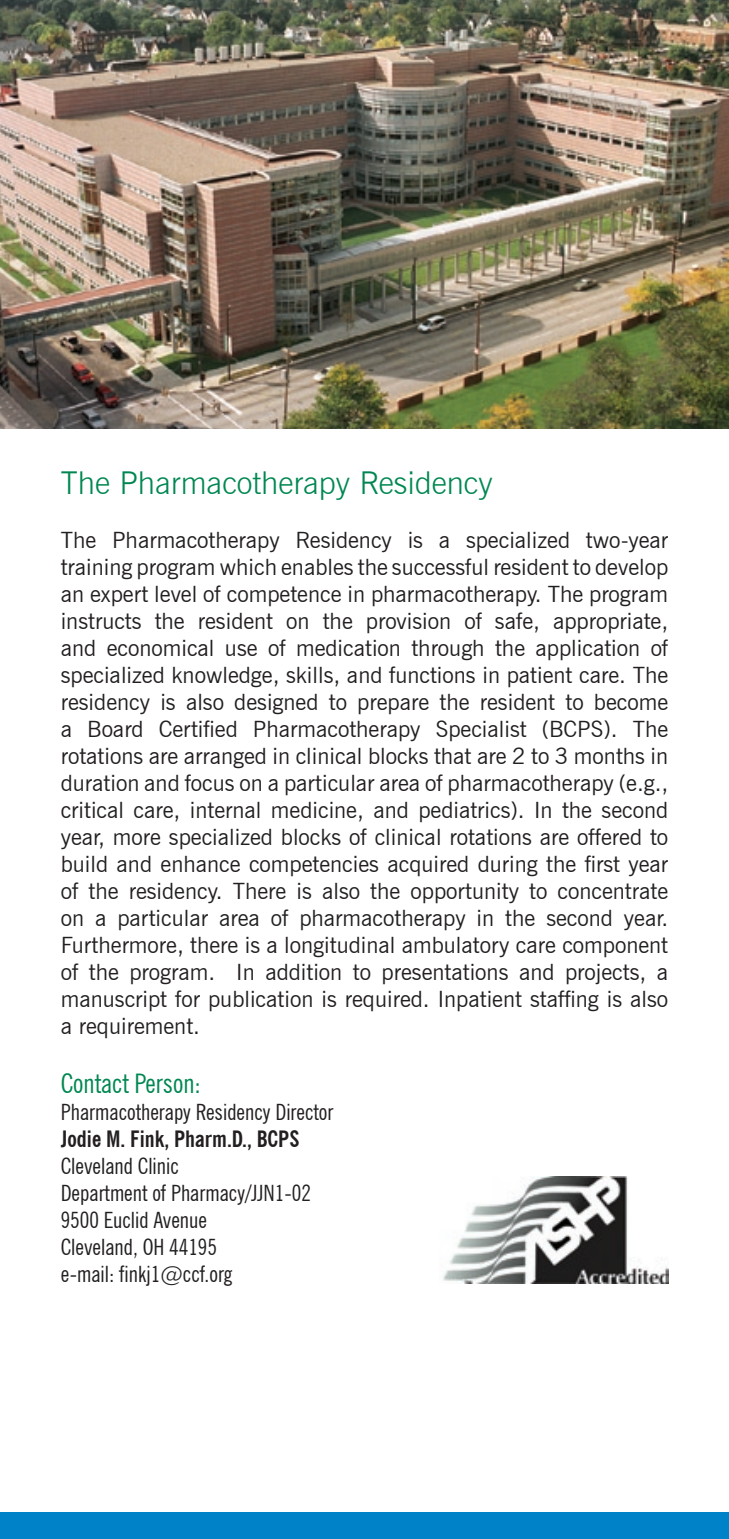
<style>
.page{position:relative;width:729px;height:1539px;background:#fff}
.page>*{position:absolute;margin:0;border:0;box-sizing:border-box;transform-origin:0 0}
.t1{font:300 31.5px "News Gothic BT";color:#008751}
.t2{font:condensed 27px "News Gothic BT";color:#008751}
.t3{font:22.5px/27px "News Gothic BT";color:#231f20;text-align:justify}
.t4{font:condensed 22.5px/27px "News Gothic BT";color:#231f20}
.t5{font:700 condensed 22.5px "News Gothic BT";color:#231f20}
</style>
<div class="page">
<img style="left:0;top:0;width:729px;height:429px">
<img style="left:443px;top:1176px;width:225px;height:107px">
<div style="left:0;top:1512px;width:729px;height:27px;background:#0082c8"></div>
<h1 class="t1" style="left:61px;top:463px;width:434px">The Pharmacotherapy Residency</h1>
<p class="t3" style="left:61px;top:526px;width:609px">The Pharmacotherapy Residency is a specialized two-year training program which enables the successful resident to develop an expert level of competence in pharmacotherapy. The program instructs the resident on the provision of safe, appropriate, and economical use of medication through the application of specialized knowledge, skills, and functions in patient care. The residency is also designed to prepare the resident to become a Board Certified Pharmacotherapy Specialist (BCPS). The rotations are arranged in clinical blocks that are 2 to 3 months in duration and focus on a particular area of pharmacotherapy (e.g., critical care, internal medicine, and pediatrics). In the second year, more specialized blocks of clinical rotations are offered to build and enhance competencies acquired during the first year of the residency. There is also the opportunity to concentrate on a particular area of pharmacotherapy in the second year.<br>Furthermore, there is a longitudinal ambulatory care component of the program. In addition to presentations and projects, a manuscript for publication is required. Inpatient staffing is also a requirement.</p>
<p class="t2" style="left:61px;top:1067px;width:142px">Contact Person:</p>
<p class="t4" style="left:61px;top:1098px;width:274px">Pharmacotherapy Residency Director</p>
<p class="t5" style="left:61px;top:1125px;width:240px">Jodie M. Fink, Pharm.D., BCPS</p>
<p class="t4" style="left:61px;top:1152px;width:252px">Cleveland Clinic<br>Department of Pharmacy/JJN1-02<br>9500 Euclid Avenue<br>Cleveland, OH 44195<br>e-mail: finkj1@ccf.org</p>
</div>
